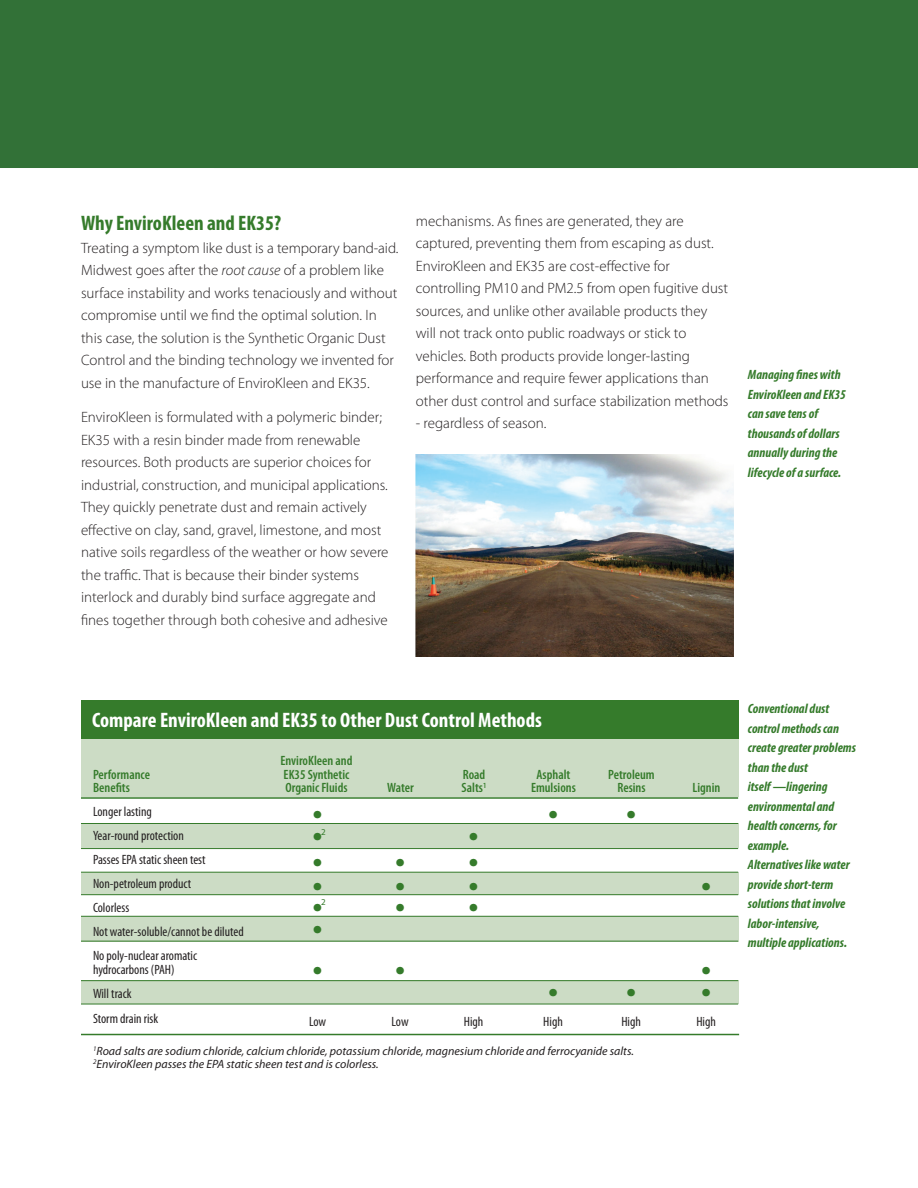
<style>
.page{position:relative;width:918px;height:1188px;background:#fff}
.page>*{position:absolute;margin:0;border:0;box-sizing:border-box;transform-origin:0 0}
.t1{font:36px "Myriad Pro";color:#357b2b}
.t2{font:700 condensed 21px "Myriad Pro";color:#fff}
.t3{font:700 condensed 21px "Myriad Pro";color:#357b2b}
.t4{font:300 15px/22.5px "Myriad Pro";color:#231f20}
.t5{font:italic 700 condensed 13.5px/19.5px "Myriad Pro";color:#357b2b}
.t6{font:condensed 13.5px "Myriad Pro";color:#231f20}
.t7{font:600 condensed 13.5px "Myriad Pro";color:#357b2b}
.t8{font:italic 12px "Myriad Pro";color:#231f20}
.t9{font:9px "Myriad Pro";color:#357b2b}
.s1{font-style:italic}
</style>
<div class="page">
<div style="left:81px;top:739px;width:657px;height:58px;background:#ccdcc5"></div>
<div style="left:81px;top:823px;width:657px;height:25px;background:#ccdcc5"></div>
<div style="left:81px;top:872px;width:657px;height:23px;background:#ccdcc5"></div>
<div style="left:81px;top:916px;width:657px;height:25px;background:#ccdcc5"></div>
<div style="left:81px;top:980px;width:657px;height:24px;background:#ccdcc5"></div>
<div style="left:81px;top:701px;width:657px;height:38px;background:#357b2b"></div>
<img style="left:416px;top:455px;width:317px;height:201px">
<hr style="left:81px;top:797px;width:657px;height:2px;background:#357b2b">
<hr style="left:81px;top:1034px;width:658px;height:1px;background:#357b2b">
<hr style="left:81px;top:823px;width:657px;height:1px;background:#357b2b">
<hr style="left:81px;top:848px;width:657px;height:1px;background:#357b2b">
<hr style="left:81px;top:872px;width:657px;height:1px;background:#357b2b">
<hr style="left:81px;top:894px;width:657px;height:1px;background:#357b2b">
<hr style="left:81px;top:916px;width:657px;height:1px;background:#357b2b">
<hr style="left:81px;top:941px;width:657px;height:1px;background:#357b2b">
<hr style="left:81px;top:980px;width:657px;height:1px;background:#357b2b">
<hr style="left:81px;top:1004px;width:657px;height:1px;background:#357b2b">
<div style="left:0;top:0;width:631px;height:168px;background:#327137"></div>
<div style="left:631px;top:0;width:287px;height:168px;background:#327137"></div>
<p class="t3" style="left:81px;top:210px;width:202px">Why EnviroKleen and EK35?</p>
<p class="t4" style="left:81px;top:237px;width:319px">Treating a symptom like dust is a temporary band-aid.<br>Midwest goes after the <span class="s1">root cause</span> of a problem like surface instability and works tenaciously and without compromise until we find the optimal solution. In this case, the solution is the Synthetic Organic Dust Control and the binding technology we invented for use in the manufacture of EnviroKleen and EK35.</p>
<p class="t4" style="left:81px;top:406px;width:302px">EnviroKleen is formulated with a polymeric binder;</p>
<p class="t4" style="left:81px;top:429px;width:281px">EK35 with a resin binder made from renewable</p>
<p class="t4" style="left:81px;top:451px;width:292px">resources. Both products are superior choices for</p>
<p class="t4" style="left:81px;top:474px;width:308px">industrial, construction, and municipal applications.</p>
<p class="t4" style="left:81px;top:496px;width:287px">They quickly penetrate dust and remain actively</p>
<p class="t4" style="left:81px;top:519px;width:302px">effective on clay, sand, gravel, limestone, and most</p>
<p class="t4" style="left:81px;top:541px;width:309px">native soils regardless of the weather or how severe</p>
<p class="t4" style="left:81px;top:564px;width:280px">the traffic. That is because their binder systems</p>
<p class="t4" style="left:81px;top:586px;width:297px">interlock and durably bind surface aggregate and</p>
<p class="t4" style="left:81px;top:609px;width:308px">fines together through both cohesive and adhesive</p>
<p class="t4" style="left:416px;top:210px;width:270px">mechanisms. As fines are generated, they are</p>
<p class="t4" style="left:416px;top:232px;width:300px">captured, preventing them from escaping as dust.</p>
<p class="t4" style="left:416px;top:255px;width:314px">EnviroKleen and EK35 are cost-effective for controlling PM10 and PM2.5 from open fugitive dust</p>
<p class="t4" style="left:416px;top:300px;width:293px">sources, and unlike other available products they</p>
<p class="t4" style="left:416px;top:322px;width:272px">will not track onto public roadways or stick to</p>
<p class="t4" style="left:416px;top:345px;width:276px">vehicles. Both products provide longer-lasting</p>
<p class="t4" style="left:416px;top:367px;width:295px">performance and require fewer applications than</p>
<p class="t4" style="left:416px;top:390px;width:314px">other dust control and surface stabilization methods</p>
<p class="t4" style="left:416px;top:412px;width:132px">- regardless of season.</p>
<p class="t5" style="left:748px;top:365px;width:100px">Managing fines with<br>EnviroKleen and EK35 can save tens of</p>
<p class="t5" style="left:748px;top:423px;width:93px">thousands of dollars annually during the</p>
<p class="t5" style="left:748px;top:462px;width:95px">lifecycle of a surface.</p>
<p class="t2" style="left:92px;top:707px;width:451px">Compare EnviroKleen and EK35 to Other Dust Control Methods</p>
<p class="t7" style="left:280px;top:752px;width:74px">EnviroKleen and</p>
<p class="t7" style="left:93px;top:766px;width:59px">Performance</p>
<p class="t7" style="left:284px;top:766px;width:67px">EK35 Synthetic</p>
<p class="t7" style="left:463px;top:766px;width:24px">Road</p>
<p class="t7" style="left:537px;top:766px;width:35px">Asphalt</p>
<p class="t7" style="left:608px;top:766px;width:48px">Petroleum</p>
<p class="t7" style="left:93px;top:779px;width:38px">Benefits</p>
<p class="t7" style="left:285px;top:779px;width:64px">Organic Fluids</p>
<p class="t7" style="left:387px;top:779px;width:28px">Water</p>
<p class="t7" style="left:462px;top:779px;width:26px">Salts<sup>1</sup></p>
<p class="t7" style="left:531px;top:779px;width:46px">Emulsions</p>
<p class="t7" style="left:617px;top:779px;width:30px">Resins</p>
<p class="t7" style="left:693px;top:779px;width:29px">Lignin</p>
<p class="t6" style="left:93px;top:803px;width:60px">Longer lasting</p>
<p class="t6" style="left:93px;top:827px;width:92px">Year-round protection</p>
<p class="t6" style="left:93px;top:851px;width:114px">Passes EPA static sheen test</p>
<p class="t6" style="left:93px;top:875px;width:100px">Non-petroleum product</p>
<p class="t6" style="left:93px;top:899px;width:38px">Colorless</p>
<p class="t6" style="left:93px;top:923px;width:152px">Not water-soluble/cannot be diluted</p>
<p class="t6" style="left:93px;top:947px;width:106px">No poly-nuclear aromatic</p>
<p class="t6" style="left:93px;top:961px;width:83px">hydrocarbons (PAH)</p>
<p class="t6" style="left:93px;top:985px;width:40px">Will track</p>
<p class="t6" style="left:93px;top:1010px;width:67px">Storm drain risk</p>
<p class="t8" style="left:93px;top:1043px;width:542px"><sup>1</sup>Road salts are sodium chloride, calcium chloride, potassium chloride, magnesium chloride and ferrocyanide salts.</p>
<p class="t8" style="left:93px;top:1057px;width:287px"><sup>2</sup>EnviroKleen passes the EPA static sheen test and is colorless.</p>
<p class="t1" style="left:313px;top:790px;width:12px">•</p>
<p class="t1" style="left:548px;top:790px;width:90px">• •</p>
<p class="t1" style="left:313px;top:812px;width:12px">•</p>
<p class="t1" style="left:469px;top:812px;width:12px">•</p>
<p class="t1" style="left:313px;top:838px;width:94px">• •</p>
<p class="t1" style="left:469px;top:838px;width:12px">•</p>
<p class="t1" style="left:313px;top:862px;width:94px">• •</p>
<p class="t1" style="left:469px;top:862px;width:12px">•</p>
<p class="t1" style="left:701px;top:862px;width:12px">•</p>
<p class="t1" style="left:313px;top:883px;width:94px">• •</p>
<p class="t1" style="left:469px;top:883px;width:12px">•</p>
<p class="t1" style="left:313px;top:905px;width:12px">•</p>
<p class="t1" style="left:313px;top:946px;width:94px">• •</p>
<p class="t1" style="left:701px;top:946px;width:12px">•</p>
<p class="t1" style="left:548px;top:968px;width:90px">• •</p>
<p class="t1" style="left:701px;top:968px;width:12px">•</p>
<p class="t6" style="left:309px;top:1014px;width:19px">Low</p>
<p class="t6" style="left:392px;top:1014px;width:19px">Low</p>
<p class="t6" style="left:464px;top:1014px;width:21px">High</p>
<p class="t6" style="left:543px;top:1014px;width:21px">High</p>
<p class="t6" style="left:621px;top:1014px;width:21px">High</p>
<p class="t6" style="left:696px;top:1014px;width:21px">High</p>
<p class="t9" style="left:321px;top:826px;width:6px">2</p>
<p class="t9" style="left:321px;top:897px;width:6px">2</p>
<p class="t5" style="left:748px;top:699px;width:83px">Conventional dust</p>
<p class="t5" style="left:748px;top:718px;width:93px">control methods can</p>
<p class="t5" style="left:748px;top:738px;width:110px">create greater problems than the dust</p>
<p class="t5" style="left:748px;top:777px;width:81px">itself —lingering</p>
<p class="t5" style="left:748px;top:796px;width:88px">environmental and</p>
<p class="t5" style="left:748px;top:816px;width:90px">health concerns, for example.</p>
<p class="t5" style="left:748px;top:855px;width:103px">Alternatives like water provide short-term</p>
<p class="t5" style="left:748px;top:894px;width:99px">solutions that involve labor-intensive,</p>
<p class="t5" style="left:748px;top:933px;width:101px">multiple applications.</p>
</div>
